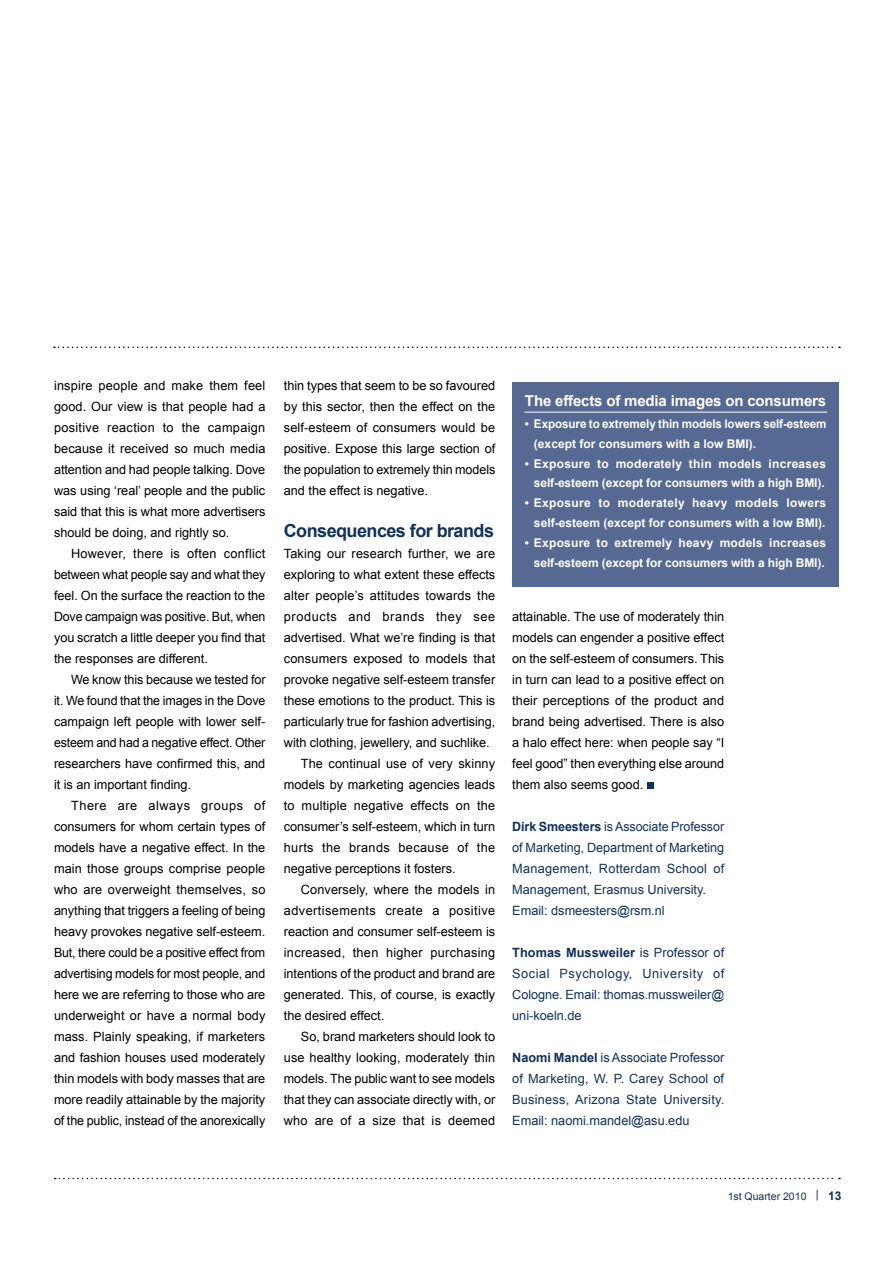
<style>
.page{position:relative;width:893px;height:1263px;background:#fff}
.page>*{position:absolute;margin:0;border:0;box-sizing:border-box;transform-origin:0 0}
.t1{font:700 18px "Arial";letter-spacing:-.03em;color:#10315a}
.t2{font:700 15px "Arial";letter-spacing:-.01em;color:#fff}
.t3{font:12.75px/21px "Arial";letter-spacing:-.005em;color:#000;text-align:justify}
.t4{font:12.75px/21px "Arial";color:#10315a;text-align:justify}
.t5{font:12.75px "Arial";letter-spacing:.015em;color:#000}
.t6{font:12.75px "Arial";letter-spacing:.02em;color:#000}
.t7{font:12.75px "Arial";letter-spacing:.035em;color:#000}
.t8{font:12.75px "Arial";letter-spacing:.03em;color:#000}
.t9{font:12.75px "Arial";letter-spacing:.045em;color:#000}
.t10{font:700 12px/19.8px "Arial";letter-spacing:.02em;color:#fff;text-align:right}
.t11{font:700 12px/19.8px "Arial";letter-spacing:.025em;color:#fff;text-align:right}
.t12{font:700 12px/19.8px "Arial";color:#fff}
.t13{font:10.5px "Arial";color:#10315a}
.s1{font-weight:700}
.s2{font-size:11.25px}
.s3{font-weight:700;font-size:12px}
</style>
<div class="page">
<svg style="left:54px;top:347px;width:786px;height:1px"></svg>
<svg style="left:55px;top:1178px;width:785px;height:1px"></svg>
<div style="left:647px;top:782px;width:7px;height:7px;background:#10315a"></div>
<div style="left:512px;top:382px;width:327px;height:205px;background:#566993"></div>
<hr style="left:524px;top:412px;width:303px;height:1px;background:#fff">
<p class="t3" style="left:54px;top:375px;width:213px">inspire people and make them feel good. Our view is that people had a positive reaction to the campaign because it received so much media attention and had people talking. Dove was using ‘real’ people and the public said that this is what more advertisers should be doing, and rightly so.</p>
<p class="t3" style="left:54px;top:543px;width:213px;text-indent:17px">However, there is often conflict between what people say and what they feel. On the surface the reaction to the Dove campaign was positive. But, when you scratch a little deeper you find that the responses are different.</p>
<p class="t3" style="left:54px;top:669px;width:213px;text-indent:17px">We know this because we tested for it. We found that the images in the Dove campaign left people with lower self&shy;esteem and had a negative effect. Other researchers have confirmed this, and it is an important finding.</p>
<p class="t3" style="left:54px;top:795px;width:213px;text-indent:17px">There are always groups of consumers for whom certain types of models have a negative effect. In the main those groups comprise people who are overweight themselves, so anything that triggers a feeling of being heavy provokes negative self-esteem.<br>But, there could be a positive effect from advertising models for most people, and here we are referring to those who are underweight or have a normal body mass. Plainly speaking, if marketers and fashion houses used moderately thin models with body masses that are more readily attainable by the majority of the public, instead of the anorexically</p>
<p class="t3" style="left:284px;top:375px;width:213px">thin types that seem to be so favoured by this sector, then the effect on the self-esteem of consumers would be positive. Expose this large section of the population to extremely thin models and the effect is negative.</p>
<h1 class="t1" style="left:284px;top:519px;width:212px">Consequences for brands</h1>
<p class="t3" style="left:284px;top:543px;width:213px">Taking our research further, we are</p>
<p class="t3" style="left:284px;top:564px;width:213px">exploring to what extent these effects</p>
<p class="t5" style="left:284px;top:587px;width:213px">alter people’s attitudes towards the</p>
<p class="t9" style="left:284px;top:608px;width:213px">products and brands they see</p>
<p class="t3" style="left:284px;top:627px;width:213px">advertised. What we’re finding is that</p>
<p class="t5" style="left:284px;top:650px;width:213px">consumers exposed to models that</p>
<p class="t3" style="left:284px;top:669px;width:213px">provoke negative self-esteem transfer</p>
<p class="t3" style="left:284px;top:690px;width:213px">these emotions to the product. This is</p>
<p class="t3" style="left:284px;top:711px;width:213px">particularly true for fashion advertising,</p>
<p class="t3" style="left:284px;top:732px;width:207px">with clothing, jewellery, and suchlike.</p>
<p class="t3" style="left:301px;top:753px;width:196px">The continual use of very skinny</p>
<p class="t3" style="left:284px;top:774px;width:213px">models by marketing agencies leads</p>
<p class="t5" style="left:284px;top:797px;width:213px">to multiple negative effects on the</p>
<p class="t3" style="left:284px;top:816px;width:213px">consumer’s self-esteem, which in turn</p>
<p class="t8" style="left:284px;top:839px;width:213px">hurts the brands because of the</p>
<p class="t3" style="left:284px;top:858px;width:173px">negative perceptions it fosters.</p>
<p class="t3" style="left:301px;top:879px;width:196px">Conversely, where the models in</p>
<p class="t7" style="left:284px;top:902px;width:213px">advertisements create a positive</p>
<p class="t3" style="left:284px;top:921px;width:213px">reaction and consumer self-esteem is</p>
<p class="t6" style="left:284px;top:944px;width:213px">increased, then higher purchasing</p>
<p class="t3" style="left:284px;top:963px;width:213px">intentions of the product and brand are</p>
<p class="t3" style="left:284px;top:984px;width:213px">generated. This, of course, is exactly</p>
<p class="t3" style="left:284px;top:1005px;width:102px">the desired effect.</p>
<p class="t3" style="left:301px;top:1026px;width:196px">So, brand marketers should look to</p>
<p class="t3" style="left:284px;top:1047px;width:213px">use healthy looking, moderately thin</p>
<p class="t3" style="left:284px;top:1068px;width:213px">models. The public want to see models</p>
<p class="t3" style="left:284px;top:1089px;width:213px">that they can associate directly with, or</p>
<p class="t6" style="left:284px;top:1112px;width:213px">who are of a size that is deemed</p>
<p class="t2" style="left:525px;top:390px;width:303px">The effects of media images on consumers</p>
<p class="t12" style="left:534px;top:414px;width:294px;text-indent:-9px">• Exposure to extremely thin models lowers self-esteem (except for consumers with a low BMI).</p>
<p class="t10" style="left:525px;top:454px;width:303px">• Exposure to moderately thin models increases self-esteem (except for consumers with a high BMI).</p>
<p class="t11" style="left:525px;top:494px;width:303px">• Exposure to moderately heavy models lowers self-esteem (except for consumers with a low BMI).</p>
<p class="t10" style="left:525px;top:533px;width:303px">• Exposure to extremely heavy models increases self-esteem (except for consumers with a high BMI).</p>
<p class="t3" style="left:512px;top:606px;width:214px">attainable. The use of moderately thin models can engender a positive effect on the self-esteem of consumers. This in turn can lead to a positive effect on their perceptions of the product and brand being advertised. There is also a halo effect here: when people say “I feel good” then everything else around them also seems good.</p>
<p class="t4" style="left:512px;top:816px;width:214px;text-align:left"><span class="s1">Dirk Smeesters</span> is Associate Professor of Marketing, Department of Marketing Management, Rotterdam School of Management, Erasmus University.<br>Email: dsmeesters@rsm.nl</p>
<p class="t4" style="left:512px;top:942px;width:214px"><span class="s1">Thomas Mussweiler</span> is Professor of Social Psychology, University of Cologne. Email: thomas.mussweiler@ uni-koeln.de</p>
<p class="t4" style="left:512px;top:1047px;width:214px"><span class="s1">Naomi Mandel</span> is Associate Professor of Marketing, W. P. Carey School of Business, Arizona State University.<br>Email: naomi.mandel@asu.edu</p>
<p class="t13" style="left:728px;top:1189px;width:115px">1st Quarter 2010 <span class="s2">|</span> <span class="s3">13</span></p>
</div>
